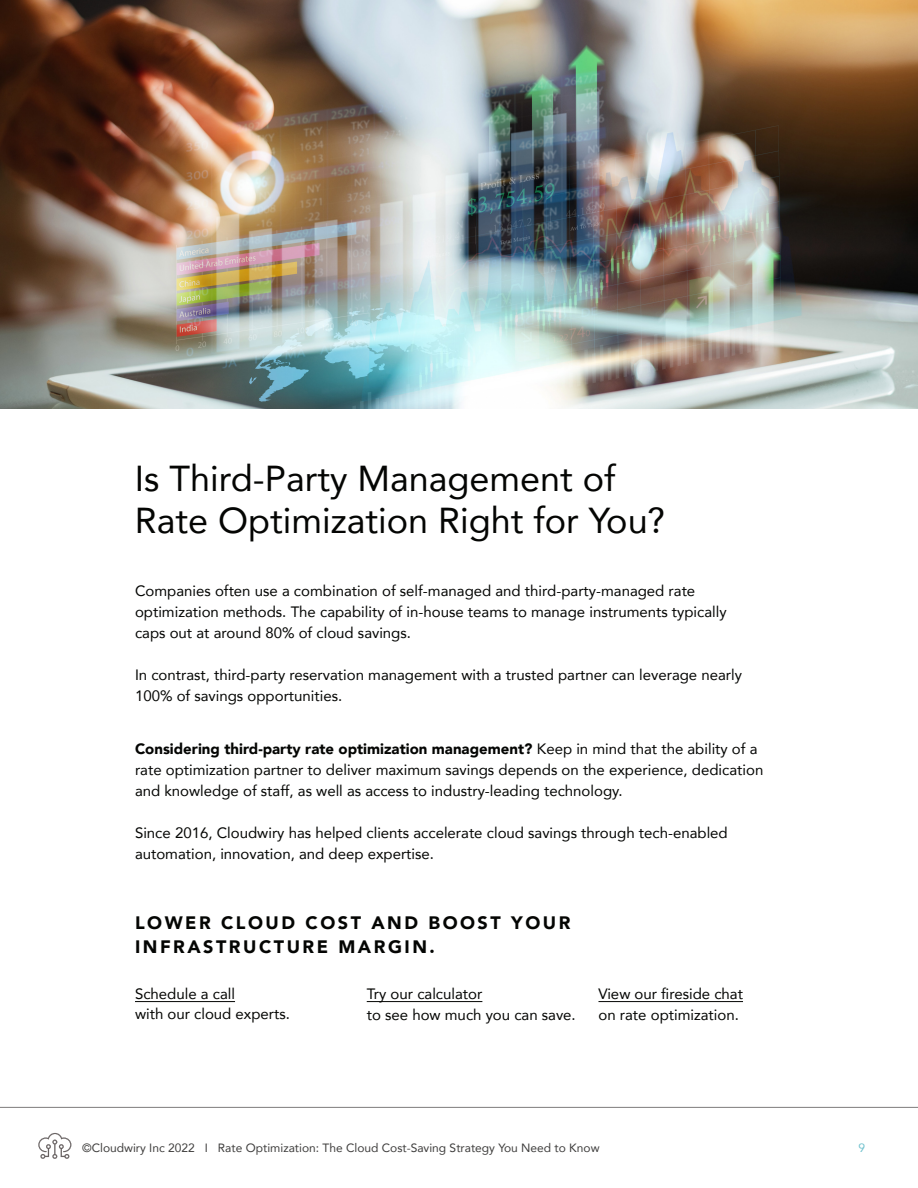
<style>
.page{position:relative;width:918px;height:1188px;background:#fff}
.page>*{position:absolute;margin:0;border:0;box-sizing:border-box;transform-origin:0 0}
.t1{font:36px/42px "Avenir";color:#040503}
.t2{font:900 18px/23.4px "Avenir";letter-spacing:.14em;color:#040503}
.t3{font:15px/21px "Avenir";color:#040503}
.t4{font:12px "Avenir";color:#3e3d3c}
.t5{font:12px "Avenir";color:#6fc1cd}
.s1{font-weight:900}
</style>
<div class="page">
<svg style="left:38px;top:1133px;width:33px;height:26px"></svg>
<img style="left:0;top:0;width:918px;height:409px">
<hr style="left:135px;top:1001px;width:100px;height:1px;background:#040503">
<hr style="left:367px;top:1001px;width:115px;height:1px;background:#040503">
<hr style="left:598px;top:1001px;width:145px;height:1px;background:#040503">
<hr style="left:0;top:1107px;width:918px;height:1px;background:#7e7b7b">
<p class="t1" style="left:135px;top:457px;width:532px">Is Third-Party Management of<br>Rate Optimization Right for You?</p>
<p class="t3" style="left:135px;top:580px;width:593px">Companies often use a combination of self-managed and third-party-managed rate optimization methods. The capability of in-house teams to manage instruments typically caps out at around 80% of cloud savings.</p>
<p class="t3" style="left:135px;top:664px;width:609px">In contrast, third-party reservation management with a trusted partner can leverage nearly<br>100% of savings opportunities.</p>
<p class="t3" style="left:135px;top:738px;width:630px"><span class="s1">Considering third-party rate optimization management?</span> Keep in mind that the ability of a rate optimization partner to deliver maximum savings depends on the experience, dedication and knowledge of staff, as well as access to industry-leading technology.</p>
<p class="t3" style="left:135px;top:822px;width:594px">Since 2016, Cloudwiry has helped clients accelerate cloud savings through tech-enabled automation, innovation, and deep expertise.</p>
<p class="t2" style="left:135px;top:911px;width:437px">LOWER CLOUD COST AND BOOST YOUR<br>INFRASTRUCTURE MARGIN.</p>
<p class="t3" style="left:135px;top:983px;width:157px;line-height:20.4px">Schedule a call<br>with our cloud experts.</p>
<p class="t3" style="left:367px;top:982px;width:211px">Try our calculator<br>to see how much you can save.</p>
<p class="t3" style="left:598px;top:982px;width:146px">View our fireside chat on rate optimization.</p>
<p class="t4" style="left:82px;top:1139px;width:519px">©Cloudwiry Inc 2022 I Rate Optimization: The Cloud Cost-Saving Strategy You Need to Know</p>
<p class="t5" style="left:858px;top:1139px;width:8px">9</p>
</div>
